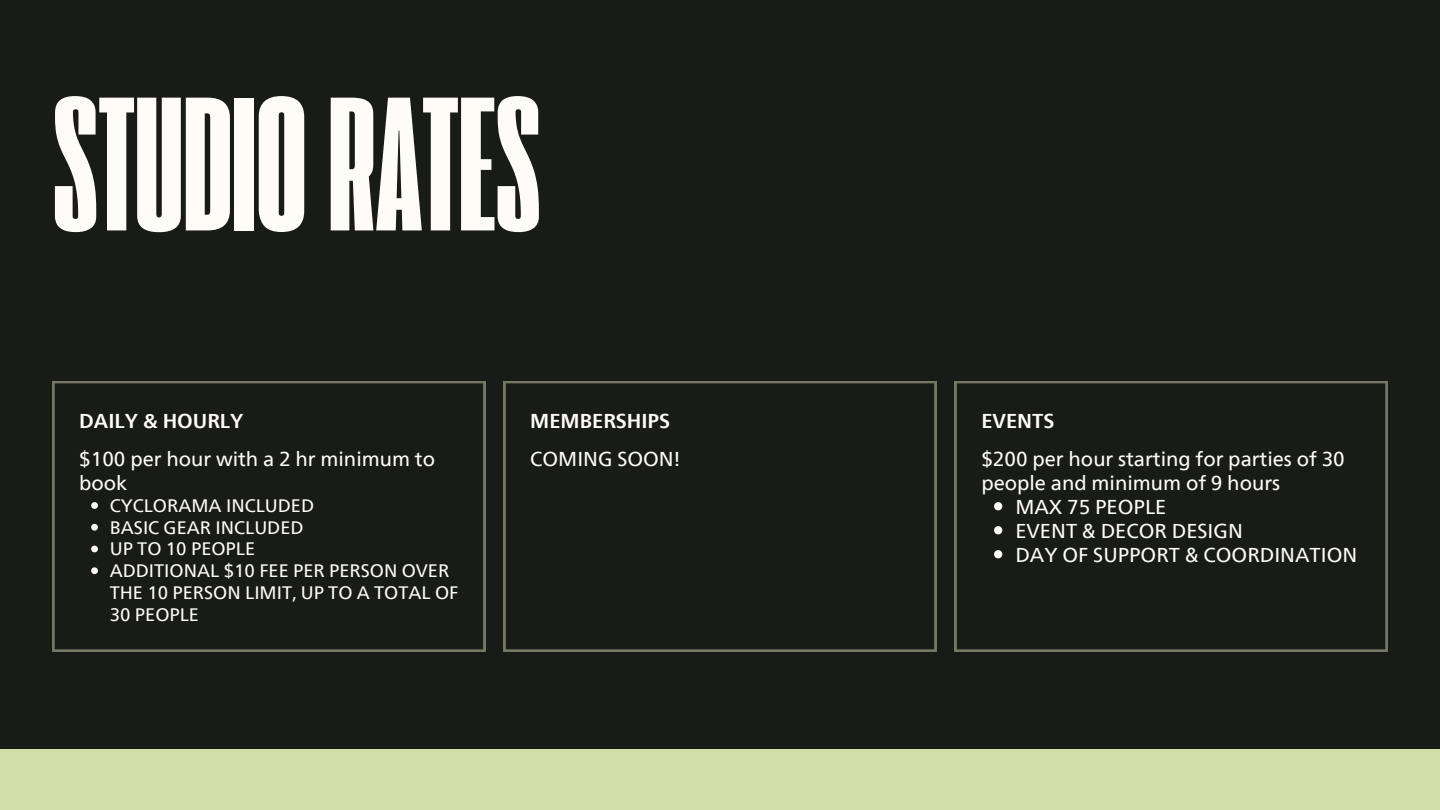
<style>
.page{position:relative;width:1440px;height:810px;background:#191b17}
.page>*{position:absolute;margin:0;border:0;box-sizing:border-box;transform-origin:0 0}
.t1{font:200px "Extenda 30 Deca";color:#fffcf8}
.t2{font:20px/24px "Neue Frutiger Devanagari";color:#fffcf8}
.t3{font:700 20px "Neue Frutiger Devanagari";color:#fffcf8}
.t4{font:18px/21.8px "Neue Frutiger Devanagari";color:#fffcf8}
</style>
<div class="page">
<svg style="left:504px;top:381px;width:432px;height:271px"></svg>
<div style="left:0;top:749px;width:1440px;height:61px;background:#d2deaa"></div>
<svg style="left:53px;top:381px;width:432px;height:271px"></svg>
<svg style="left:91px;top:502px;width:7px;height:7px"></svg>
<svg style="left:91px;top:524px;width:7px;height:7px"></svg>
<svg style="left:91px;top:546px;width:7px;height:6px"></svg>
<svg style="left:91px;top:567px;width:7px;height:7px"></svg>
<svg style="left:955px;top:381px;width:432px;height:271px"></svg>
<svg style="left:994px;top:502px;width:8px;height:8px"></svg>
<svg style="left:994px;top:526px;width:8px;height:8px"></svg>
<svg style="left:994px;top:550px;width:8px;height:8px"></svg>
<h1 class="t1" style="left:52px;top:74px;width:490px">STUDIORATES</h1>
<p class="t3" style="left:79px;top:404px;width:166px">DAILY &amp; HOURLY</p>
<p class="t3" style="left:530px;top:404px;width:141px">MEMBERSHIPS</p>
<p class="t3" style="left:981px;top:404px;width:75px">EVENTS</p>
<p class="t2" style="left:79px;top:446px;width:357px">$100 per hour with a 2 hr minimum to book</p>
<p class="t4" style="left:110px;top:494px;width:206px">CYCLORAMA INCLUDED</p>
<p class="t4" style="left:110px;top:516px;width:195px">BASIC GEAR INCLUDED</p>
<p class="t4" style="left:110px;top:538px;width:147px">UP TO 10 PEOPLE</p>
<p class="t4" style="left:110px;top:559px;width:350px">ADDITIONAL $10 FEE PER PERSON OVER<br>THE 10 PERSON LIMIT, UP TO A TOTAL OF<br>30 PEOPLE</p>
<p class="t2" style="left:530px;top:446px;width:152px">COMING SOON!</p>
<p class="t2" style="left:981px;top:446px;width:365px">$200 per hour starting for parties of 30 people and minimum of 9 hours</p>
<p class="t2" style="left:1015px;top:494px;width:153px">MAX 75 PEOPLE</p>
<p class="t2" style="left:1015px;top:518px;width:229px">EVENT &amp; DECOR DESIGN</p>
<p class="t2" style="left:1015px;top:542px;width:343px">DAY OF SUPPORT &amp; COORDINATION</p>
</div>
